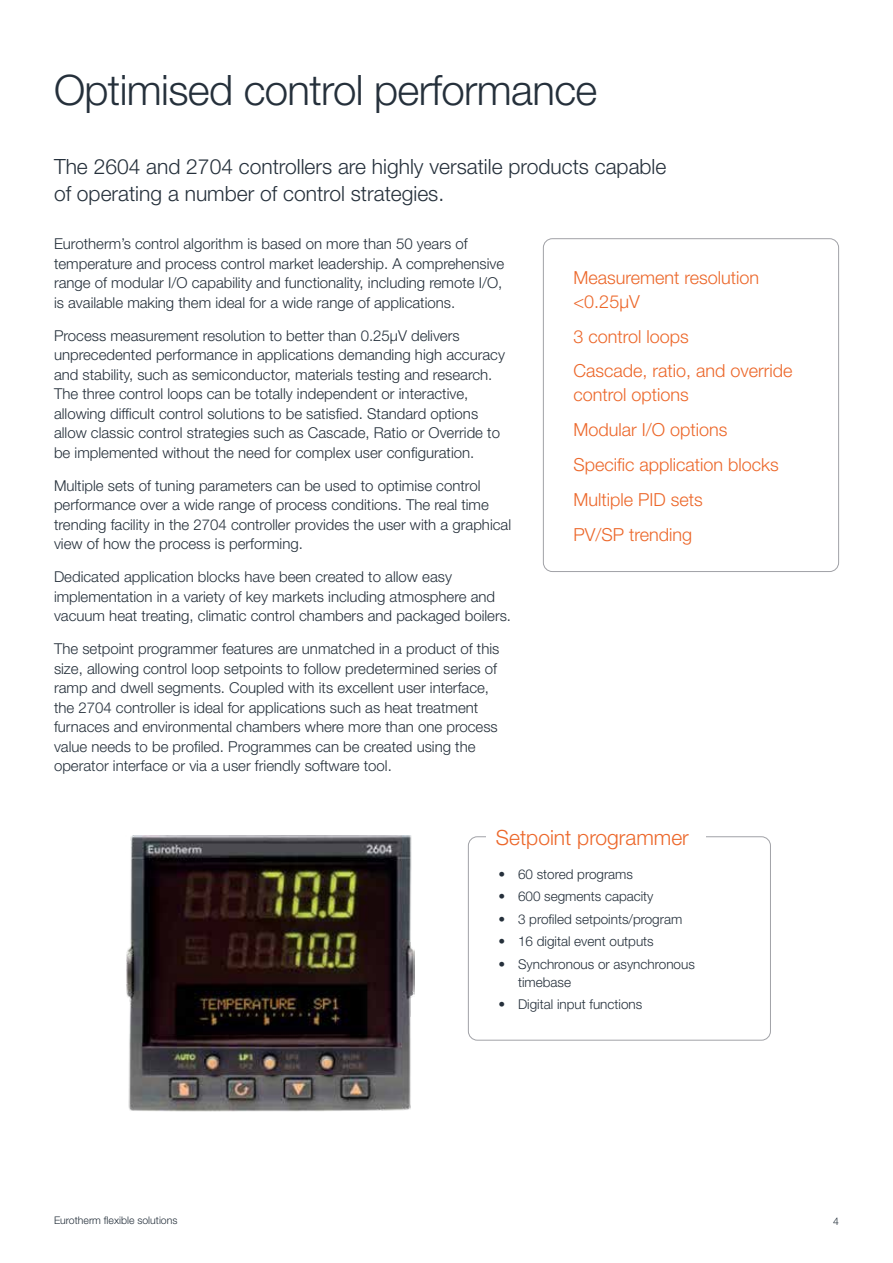
<style>
.page{position:relative;width:893px;height:1263px;background:#fff}
.page>*{position:absolute;margin:0;border:0;box-sizing:border-box;transform-origin:0 0}
.t1{font:300 42px "Helvetica Neue LT Std";letter-spacing:-.015em;color:#25303b}
.t2{font:300 21px/27px "Helvetica Neue LT Std";color:#25303b}
.t3{font:300 21px "Helvetica Neue LT Std";color:#ec672a}
.t4{font:300 18px/34.8px "Helvetica Neue LT Std";color:#ec672a}
.t5{font:300 15px/19.5px "Helvetica Neue LT Std";color:#25303b}
.t6{font:300 13.5px/18px "Helvetica Neue LT Std";color:#25303b}
.t7{font:300 10.5px "Helvetica Neue LT Std";color:#25303b}
</style>
<div class="page">
<img style="left:126px;top:835px;width:289px;height:277px">
<div style="left:468px;top:836px;width:303px;height:204px;border:1px solid #a1a2a7;border-radius:9px"></div>
<div style="left:487px;top:821px;width:219px;height:32px;background:#fff"></div>
<div style="left:543px;top:238px;width:296px;height:334px;border:1px solid #a1a2a7;border-radius:9px"></div>
<h1 class="t1" style="left:54px;top:64px;width:545px">Optimised control performance</h1>
<h2 class="t2" style="left:54px;top:153px;width:614px">The 2604 and 2704 controllers are highly versatile products capable of operating a number of control strategies.</h2>
<p class="t5" style="left:54px;top:234px;width:452px">Eurotherm’s control algorithm is based on more than 50 years of temperature and process control market leadership. A comprehensive range of modular I/O capability and functionality, including remote I/O, is available making them ideal for a wide range of applications.</p>
<p class="t5" style="left:54px;top:325px;width:452px">Process measurement resolution to better than 0.25μV delivers unprecedented performance in applications demanding high accuracy and stability, such as semiconductor, materials testing and research.<br>The three control loops can be totally independent or interactive, allowing difficult control solutions to be satisfied. Standard options allow classic control strategies such as Cascade, Ratio or Override to be implemented without the need for complex user configuration.</p>
<p class="t5" style="left:54px;top:475px;width:459px">Multiple sets of tuning parameters can be used to optimise control performance over a wide range of process conditions. The real time trending facility in the 2704 controller provides the user with a graphical view of how the process is performing.</p>
<p class="t5" style="left:54px;top:567px;width:459px">Dedicated application blocks have been created to allow easy implementation in a variety of key markets including atmosphere and vacuum heat treating, climatic control chambers and packaged boilers.</p>
<p class="t5" style="left:54px;top:639px;width:447px">The setpoint programmer features are unmatched in a product of this size, allowing control loop setpoints to follow predetermined series of ramp and dwell segments. Coupled with its excellent user interface, the 2704 controller is ideal for applications such as heat treatment furnaces and environmental chambers where more than one process value needs to be profiled. Programmes can be created using the operator interface or via a user friendly software tool.</p>
<p class="t4" style="left:573px;top:265px;width:187px;line-height:24px">Measurement resolution &lt;0.25μV</p>
<p class="t4" style="left:573px;top:318px;width:221px">3 control loops<br>Cascade, ratio, and override</p>
<p class="t4" style="left:573px;top:377px;width:207px">control options<br>Modular I/O options<br>Specific application blocks<br>Multiple PID sets<br>PV/SP trending</p>
<h2 class="t3" style="left:496px;top:824px;width:194px">Setpoint programmer</h2>
<p class="t6" style="left:498px;top:865px;width:136px">• 60 stored programs</p>
<p class="t6" style="left:498px;top:887px;width:157px">• 600 segments capacity</p>
<p class="t6" style="left:498px;top:910px;width:185px">• 3 profiled setpoints/program</p>
<p class="t6" style="left:498px;top:932px;width:157px">• 16 digital event outputs</p>
<p class="t6" style="left:518px;top:955px;width:178px;text-indent:-19px">• Synchronous or asynchronous timebase</p>
<p class="t6" style="left:498px;top:995px;width:145px">• Digital input functions</p>
<p class="t7" style="left:54px;top:1214px;width:125px">Eurotherm flexible solutions</p>
<p class="t7" style="left:833px;top:1215px;width:7px">4</p>
</div>
